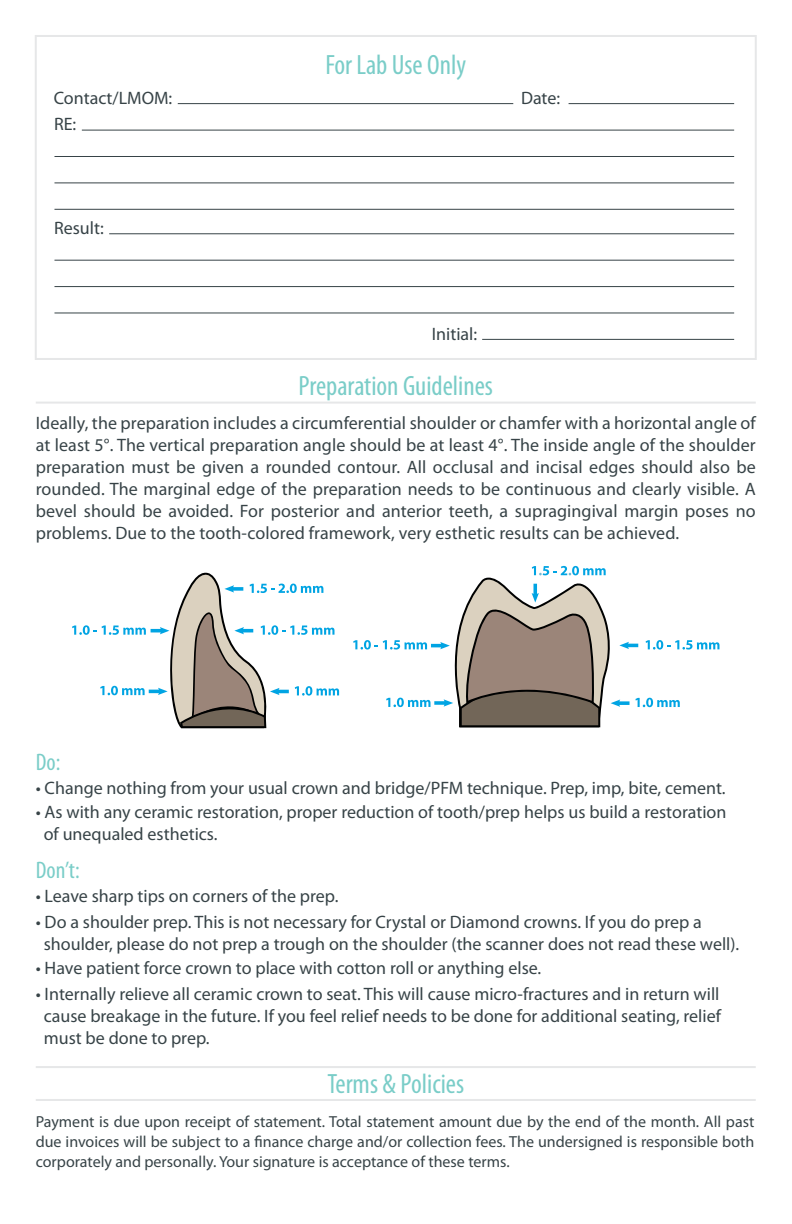
<style>
.page{position:relative;width:792px;height:1224px;background:#fff}
.page>*{position:absolute;margin:0;border:0;box-sizing:border-box;transform-origin:0 0}
.t1{font:condensed 28px "Myriad Pro";color:#7acdc8}
.t2{font:condensed 24px "Myriad Pro";color:#7acdc8}
.t3{font:18px/22px "Myriad Pro";color:#374347;text-align:justify}
.t4{font:16px/20px "Myriad Pro";color:#374347;text-align:justify}
</style>
<div class="page">
<div style="left:35px;top:35px;width:722px;height:325px;border:2px solid #e6e7e8"></div>
<hr style="left:36px;top:402px;width:720px;height:2px;background:#e6e7e8">
<hr style="left:178px;top:103px;width:335px;height:1px;background:#374347">
<hr style="left:569px;top:103px;width:165px;height:1px;background:#374347">
<hr style="left:82px;top:130px;width:652px;height:1px;background:#374347">
<hr style="left:54px;top:156px;width:680px;height:1px;background:#374347">
<hr style="left:54px;top:182px;width:680px;height:1px;background:#374347">
<hr style="left:54px;top:209px;width:680px;height:1px;background:#374347">
<hr style="left:109px;top:233px;width:625px;height:1px;background:#374347">
<hr style="left:54px;top:260px;width:680px;height:1px;background:#374347">
<hr style="left:54px;top:286px;width:680px;height:1px;background:#374347">
<hr style="left:54px;top:312px;width:680px;height:1px;background:#374347">
<hr style="left:482px;top:339px;width:252px;height:1px;background:#374347">
<svg style="left:353px;top:566px;width:366px;height:161px"></svg>
<svg style="left:72px;top:572px;width:267px;height:156px"></svg>
<hr style="left:36px;top:1099px;width:720px;height:2px;background:#e6e7e8">
<hr style="left:36px;top:1066px;width:720px;height:2px;background:#e6e7e8">
<h1 class="t1" style="left:325px;top:47px;width:142px">For Lab Use Only</h1>
<p class="t3" style="left:54px;top:87px;width:120px">Contact/LMOM:</p>
<p class="t3" style="left:521px;top:87px;width:41px">Date:</p>
<p class="t3" style="left:54px;top:113px;width:24px">RE:</p>
<p class="t3" style="left:54px;top:217px;width:51px">Result:</p>
<p class="t3" style="left:432px;top:323px;width:47px">Initial:</p>
<h1 class="t1" style="left:298px;top:369px;width:196px">Preparation Guidelines</h1>
<p class="t3" style="left:36px;top:411px;width:722px">Ideally, the preparation includes a circumferential shoulder or chamfer with a horizontal angle of at least 5°. The vertical preparation angle should be at least 4°. The inside angle of the shoulder preparation must be given a rounded contour. All occlusal and incisal edges should also be rounded. The marginal edge of the preparation needs to be continuous and clearly visible. A bevel should be avoided. For posterior and anterior teeth, a supragingival margin poses no problems. Due to the tooth-colored framework, very esthetic results can be achieved.</p>
<h2 class="t2" style="left:36px;top:748px;width:26px">Do:</h2>
<p class="t3" style="left:36px;top:777px;width:691px">• Change nothing from your usual crown and bridge/PFM technique. Prep, imp, bite, cement.</p>
<p class="t3" style="left:44px;top:801px;width:684px;text-indent:-8px">• As with any ceramic restoration, proper reduction of tooth/prep helps us build a restoration of unequaled esthetics.</p>
<h2 class="t2" style="left:36px;top:856px;width:45px">Don’t:</h2>
<p class="t3" style="left:36px;top:885px;width:304px">• Leave sharp tips on corners of the prep.</p>
<p class="t3" style="left:44px;top:911px;width:697px;text-indent:-8px">• Do a shoulder prep. This is not necessary for Crystal or Diamond crowns. If you do prep a shoulder, please do not prep a trough on the shoulder (the scanner does not read these well).</p>
<p class="t3" style="left:36px;top:957px;width:507px">• Have patient force crown to place with cotton roll or anything else.</p>
<p class="t3" style="left:44px;top:983px;width:679px;text-indent:-8px">• Internally relieve all ceramic crown to seat. This will cause micro-fractures and in return will cause breakage in the future. If you feel relief needs to be done for additional seating, relief must be done to prep.</p>
<h1 class="t1" style="left:327px;top:1067px;width:138px">Terms &amp; Policies</h1>
<p class="t4" style="left:36px;top:1112px;width:720px">Payment is due upon receipt of statement. Total statement amount due by the end of the month. All past due invoices will be subject to a finance charge and/or collection fees. The undersigned is responsible both corporately and personally. Your signature is acceptance of these terms.</p>
</div>
